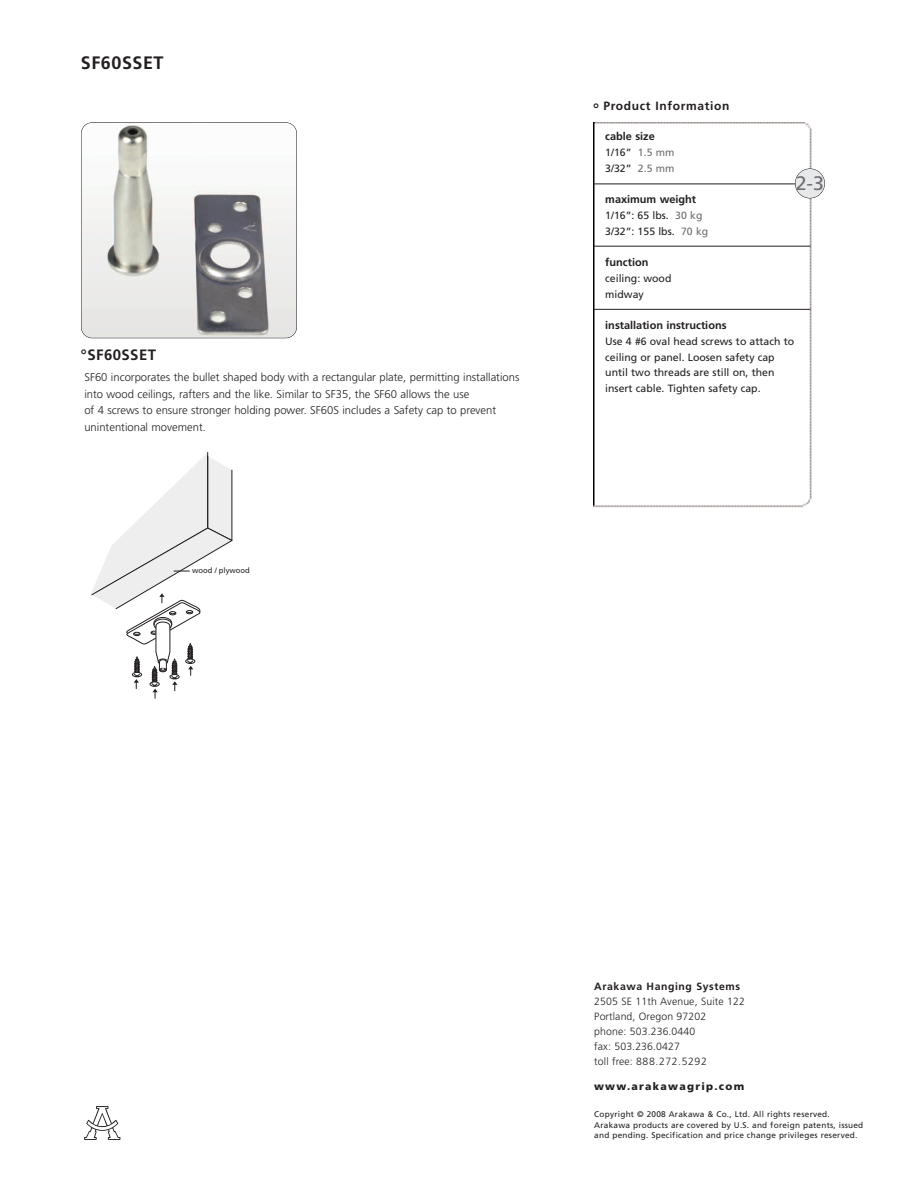
<style>
.page{position:relative;width:918px;height:1188px;background:#fff}
.page>*{position:absolute;margin:0;border:0;box-sizing:border-box;transform-origin:0 0}
.t1{font:19.5px "Frutiger";color:#6c6d70}
.t2{font:700 18px "Frutiger";letter-spacing:.03em;color:#231f20}
.t3{font:700 15px "Frutiger";letter-spacing:.03em;color:#231f20}
.t4{font:700 12px "Frutiger";letter-spacing:.055em;color:#231f20}
.t5{font:300 11.25px/16.5px "Frutiger";color:#231f20}
.t6{font:700 10.95px "Frutiger";color:#231f20}
.t7{font:10.5px/15.8px "Frutiger";color:#231f20}
.t8{font:300 10.5px/15px "Frutiger";letter-spacing:.01em;color:#231f20}
.t9{font:700 10.5px "Frutiger";letter-spacing:.055em;color:#231f20}
.t10{font:900 10.5px "Frutiger";letter-spacing:.12em;color:#231f20}
.t11{font:8.25px/10.5px "Frutiger";letter-spacing:.03em;color:#231f20}
.t12{font:7.65px "Frutiger";color:#231f20}
.s1{font-size:15px}
.s2{color:#6c6d70}
</style>
<div class="page">
<svg style="left:84px;top:1106px;width:36px;height:34px"></svg>
<img style="left:81px;top:123px;width:216px;height:215px;border-radius:11px">
<div style="left:81px;top:122px;width:216px;height:216px;border:1px solid #231f20;border-radius:11px"></div>
<img style="left:594px;top:122px;width:231px;height:386px">
<hr style="left:594px;top:184px;width:217px;height:1px;background:#231f20">
<hr style="left:594px;top:246px;width:217px;height:1px;background:#231f20">
<hr style="left:594px;top:309px;width:217px;height:1px;background:#231f20">
<div style="left:795px;top:169px;width:30px;height:29px;background:#e7e8e9;border-radius:50%"></div>
<div style="left:795px;top:168px;width:30px;height:30px;border:1px solid #231f20;border-radius:50%"></div>
<svg style="left:91px;top:452px;width:142px;height:247px"></svg>
<h2 class="t2" style="left:81px;top:56px;width:84px">SF60SSET</h2>
<h3 class="t3" style="left:81px;top:349px;width:77px">°SF60SSET</h3>
<p class="t5" style="left:84px;top:370px;width:437px">SF60 incorporates the bullet shaped body with a rectangular plate, permitting installations into wood ceilings, rafters and the like. Similar to SF35, the SF60 allows the use<br>of 4 screws to ensure stronger holding power. SF60S includes a Safety cap to prevent unintentional movement.</p>
<p class="t12" style="left:192px;top:568px;width:59px">wood / plywood</p>
<p class="t4" style="left:593px;top:101px;width:138px"><span class="s1">°</span> Product Information</p>
<p class="t6" style="left:605px;top:132px;width:51px">cable size</p>
<p class="t7" style="left:605px;top:145px;width:71px">1/16” <span class="s2">1.5 mm<br></span>3/32” <span class="s2">2.5 mm</span></p>
<p class="t6" style="left:605px;top:195px;width:92px">maximum weight</p>
<p class="t7" style="left:605px;top:208px;width:104px">1/16”: 65 lbs. <span class="s2">30 kg<br></span>3/32”: 155 lbs. <span class="s2">70 kg</span></p>
<p class="t6" style="left:605px;top:258px;width:45px">function</p>
<p class="t7" style="left:605px;top:271px;width:68px">ceiling: wood midway</p>
<p class="t6" style="left:605px;top:321px;width:123px">installation instructions</p>
<p class="t7" style="left:605px;top:334px;width:191px">Use 4 #6 oval head screws to attach to ceiling or panel. Loosen safety cap until two threads are still on, then insert cable. Tighten safety cap.</p>
<h1 class="t1" style="left:796px;top:175px;width:30px">2-3</h1>
<p class="t9" style="left:594px;top:982px;width:147px">Arakawa Hanging Systems</p>
<p class="t8" style="left:594px;top:994px;width:152px">2505 SE 11th Avenue, Suite 122<br>Portland, Oregon 97202<br>phone: 503.236.0440<br>fax: 503.236.0427<br>toll free: 888.272.5292</p>
<p class="t10" style="left:594px;top:1082px;width:152px">www.arakawagrip.com</p>
<p class="t11" style="left:594px;top:1110px;width:271px">Copyright © 2008 Arakawa &amp; Co., Ltd. All rights reserved.<br>Arakawa products are covered by U.S. and foreign patents, issued and pending. Specification and price change privileges reserved.</p>
</div>
